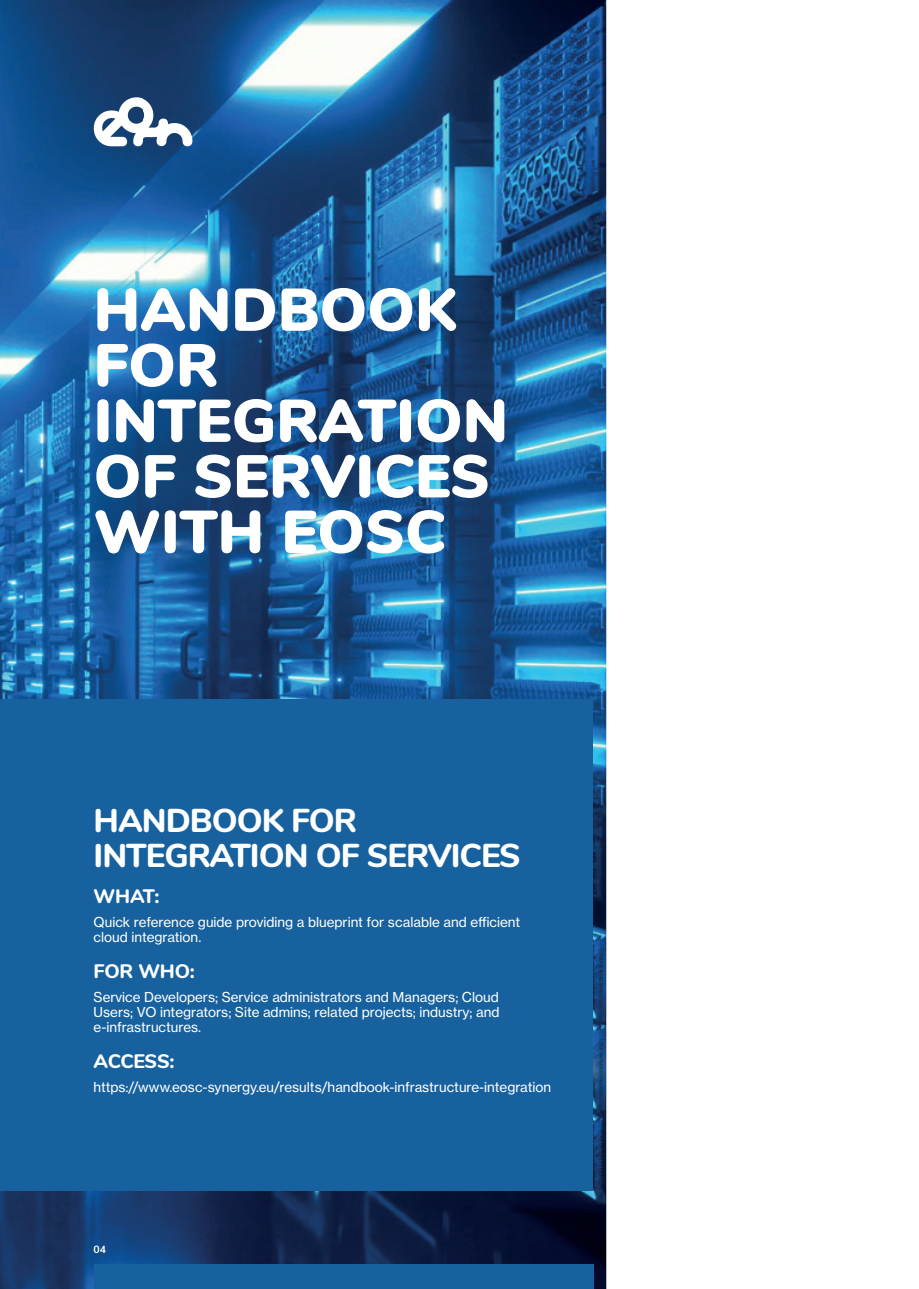
<style>
.page{position:relative;width:919px;height:1289px;background:#fff}
.page>*{position:absolute;margin:0;border:0;box-sizing:border-box;transform-origin:0 0}
.t1{font:900 60px/55.5px "Nunito";color:#fff}
.t2{font:800 33px/34.5px "Nunito";letter-spacing:-.03em;color:#fff}
.t3{font:800 19.5px "Nunito";letter-spacing:-.01em;color:#fff}
.t4{font:13.5px/15px "N Haas Grotesk TX Pro 55 Rg";color:#fff}
.t5{font:700 10.5px "Nunito";color:#fff}
</style>
<div class="page">
<img style="left:0;top:0;width:606px;height:1288px">
<div style="left:0;top:699px;width:592px;height:492px;background:#16619e"></div>
<div style="left:94px;top:1264px;width:499px;height:24px;background:#16619e"></div>
<img style="left:94px;top:98px;width:99px;height:49px">
<h1 class="t1" style="left:94px;top:279px;width:416px">HANDBOOK<br>FOR<br>INTEGRATION<br>OF SERVICES<br>WITH EOSC</h1>
<h2 class="t2" style="left:94px;top:801px;width:428px">HANDBOOK FOR<br>INTEGRATION OF SERVICES</h2>
<h3 class="t3" style="left:94px;top:882px;width:68px">WHAT:</h3>
<p class="t4" style="left:94px;top:914px;width:428px">Quick reference guide providing a blueprint for scalable and efficient cloud integration.</p>
<h3 class="t3" style="left:94px;top:957px;width:103px">FOR WHO:</h3>
<p class="t4" style="left:94px;top:989px;width:407px;text-align:justify">Service Developers; Service administrators and Managers; Cloud Users; VO integrators; Site admins; related projects; industry; and e-infrastructures.</p>
<h3 class="t3" style="left:94px;top:1047px;width:83px">ACCESS:</h3>
<p class="t4" style="left:94px;top:1079px;width:459px">https://www.eosc-synergy.eu/results/handbook-infrastructure-integration</p>
<p class="t5" style="left:94px;top:1241px;width:14px">04</p>
</div>
